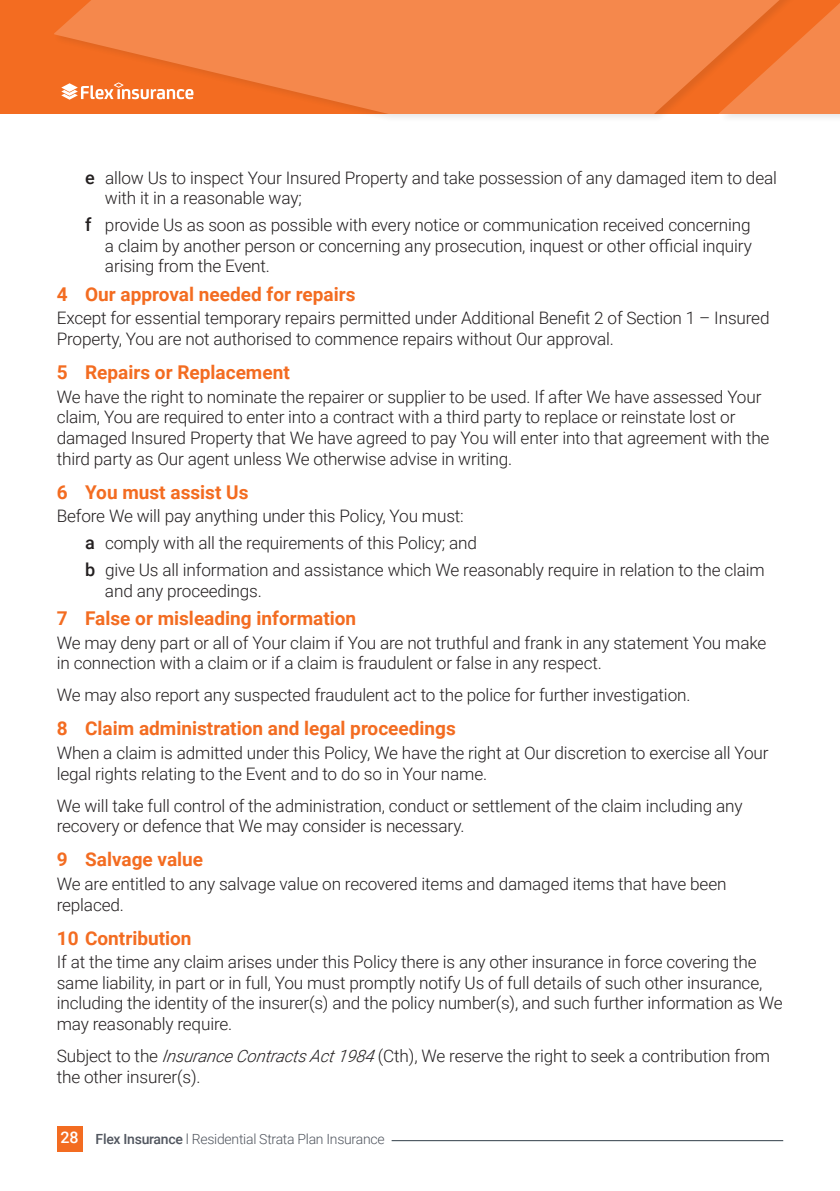
<style>
.page{position:relative;width:840px;height:1191px;background:#fff}
.page>*{position:absolute;margin:0;border:0;box-sizing:border-box;transform-origin:0 0}
.subheading1{font:700 19px "Roboto";color:#f36c21}
.main_body{font:300 17.2px/20.6px "Roboto";letter-spacing:-.01em;color:#231f20}
.main_body_indent{font:300 17.2px/20.6px "Roboto";letter-spacing:-.01em;color:#231f20}
.t1{font:300 14px "Roboto";letter-spacing:-.02em;color:#51565f}
.s1{font-weight:500;font-size:18px}
.s2{font-style:italic;font-size:17px}
.s3{font-weight:500;font-size:16px;color:#fff}
.s4{font-weight:500}
</style>
<div class="page">
<svg style="left:839px;top:0;width:1px;height:113px"></svg>
<div style="left:57px;top:1125px;width:25px;height:26px;background:#f36c21"></div>
<hr style="left:391px;top:1140px;width:391px;height:1px;background:#303d48">
<div style="left:0;top:0;width:839px;height:123px;background:#231f20;opacity:.5"></div>
<svg style="left:54px;top:0;width:61px;height:113px;fill:#f36c21"></svg>
<svg style="left:115px;top:0;width:724px;height:113px;fill:#f5884c"></svg>
<p class="main_body_indent" style="left:105px;top:167px;width:673px;text-indent:-20px"><span class="s1">e</span> allow Us to inspect Your Insured Property and take possession of any damaged item to deal with it in a reasonable way;</p>
<p class="main_body_indent" style="left:105px;top:214px;width:648px;text-align:justify;text-indent:-20px"><span class="s1">f</span> provide Us as soon as possible with every notice or communication received concerning a claim by another person or concerning any prosecution, inquest or other official inquiry arising from the Event.</p>
<p class="subheading1" style="left:57px;top:281px;width:300px">4 Our approval needed for repairs</p>
<p class="main_body" style="left:57px;top:307px;width:714px">Except for essential temporary repairs permitted under Additional Benefit 2 of Section 1 – Insured<br>Property, You are not authorised to commence repairs without Our approval.</p>
<p class="subheading1" style="left:57px;top:359px;width:234px">5 Repairs or Replacement</p>
<p class="main_body" style="left:57px;top:386px;width:713px">We have the right to nominate the repairer or supplier to be used. If after We have assessed Your claim, You are required to enter into a contract with a third party to replace or reinstate lost or damaged Insured Property that We have agreed to pay You will enter into that agreement with the third party as Our agent unless We otherwise advise in writing.</p>
<p class="subheading1" style="left:57px;top:479px;width:193px">6 You must assist Us</p>
<p class="main_body" style="left:57px;top:505px;width:408px">Before We will pay anything under this Policy, You must:</p>
<p class="main_body_indent" style="left:85px;top:532px;width:393px"><span class="s1">a</span> comply with all the requirements of this Policy; and</p>
<p class="main_body_indent" style="left:105px;top:559px;width:661px;text-indent:-20px"><span class="s1">b</span> give Us all information and assistance which We reasonably require in relation to the claim and any proceedings.</p>
<p class="subheading1" style="left:57px;top:605px;width:301px">7 False or misleading information</p>
<p class="main_body" style="left:57px;top:631px;width:710px">We may deny part or all of Your claim if You are not truthful and frank in any statement You make in connection with a claim or if a claim is fraudulent or false in any respect.</p>
<p class="main_body" style="left:57px;top:684px;width:635px">We may also report any suspected fraudulent act to the police for further investigation.</p>
<p class="subheading1" style="left:57px;top:715px;width:400px">8 Claim administration and legal proceedings</p>
<p class="main_body" style="left:57px;top:742px;width:713px">When a claim is admitted under this Policy, We have the right at Our discretion to exercise all Your legal rights relating to the Event and to do so in Your name.</p>
<p class="main_body" style="left:57px;top:794px;width:687px">We will take full control of the administration, conduct or settlement of the claim including any recovery or defence that We may consider is necessary.</p>
<p class="subheading1" style="left:57px;top:846px;width:148px">9 Salvage value</p>
<p class="main_body" style="left:57px;top:872px;width:671px">We are entitled to any salvage value on recovered items and damaged items that have been replaced.</p>
<p class="subheading1" style="left:57px;top:924px;width:136px">10 Contribution</p>
<p class="main_body" style="left:57px;top:951px;width:727px">If at the time any claim arises under this Policy there is any other insurance in force covering the same liability, in part or in full, You must promptly notify Us of full details of such other insurance, including the identity of the insurer(s) and the policy number(s), and such further information as We may reasonably require.</p>
<p class="main_body" style="left:57px;top:1045px;width:714px">Subject to the <span class="s2">Insurance Contracts Act1984</span> (Cth), We reserve the right to seek a contribution from the other insurer(s).</p>
<p class="t1" style="left:60px;top:1129px;width:325px"><span class="s3">28</span> <span class="s4">Flex Insurance</span> l Residential Strata Plan Insurance</p>
</div>
